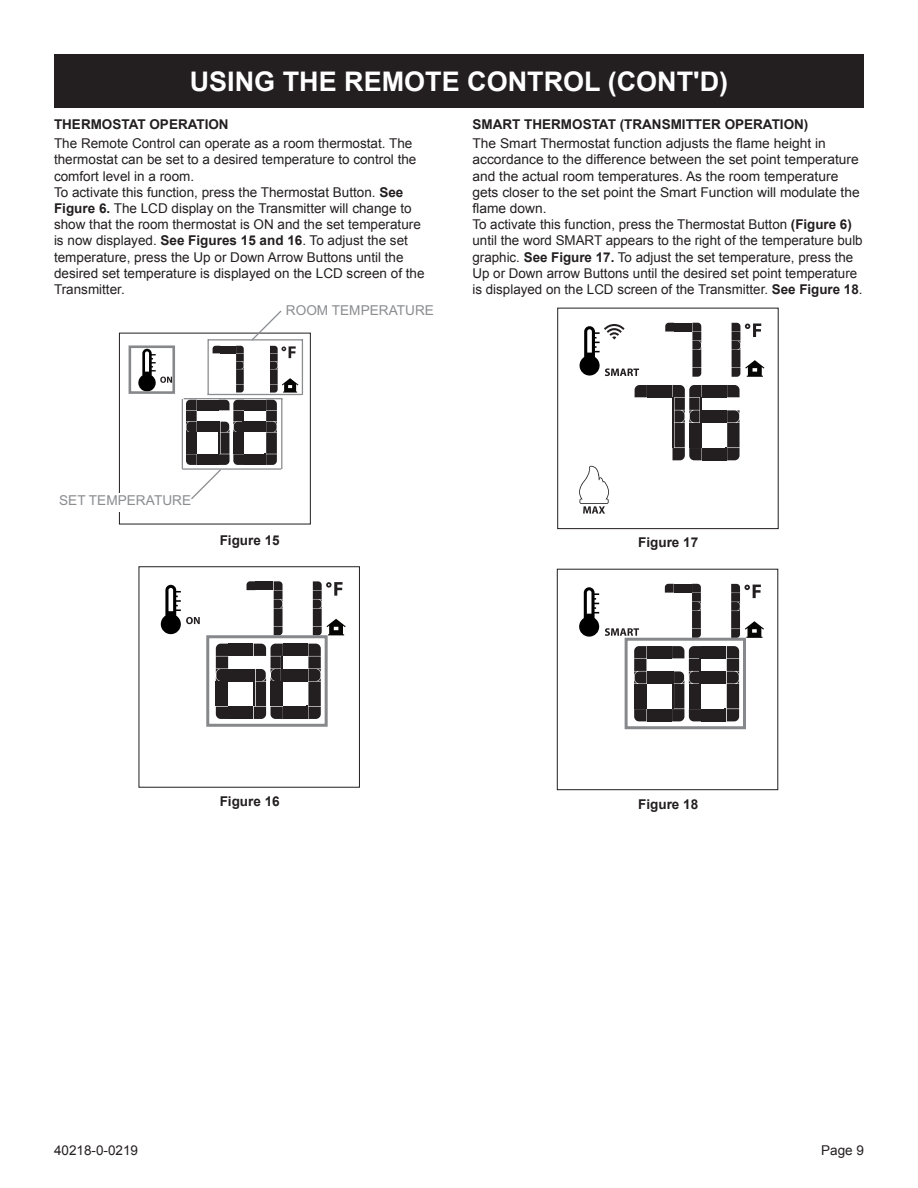
<style>
.page{position:relative;width:918px;height:1188px;background:#fff}
.page>*{position:absolute;margin:0;border:0;box-sizing:border-box;transform-origin:0 0}
.t1{font:700 27px "Arial";color:#fff}
.t2{font:13.65px "Arial";color:#8b8d90}
.t3{font:13.5px/16.2px "Arial";color:#231f20}
.t4{font:700 13.5px "Arial";color:#231f20}
.s1{font-weight:700}
</style>
<div class="page">
<svg style="left:138px;top:349px;width:33px;height:41px"></svg>
<div style="left:119px;top:333px;width:192px;height:191px;border:1px solid #231f20"></div>
<div style="left:129px;top:345px;width:46px;height:49px;border:3px solid #86888b"></div>
<hr style="left:208px;top:394px;width:94px;height:1px;background:#8b8d90">
<hr style="left:182px;top:399px;width:1px;height:70px;background:#8b8d90">
<hr style="left:182px;top:468px;width:99px;height:2px;background:#8b8d90">
<hr style="left:302px;top:339px;width:1px;height:56px;background:#8b8d90">
<hr style="left:209px;top:339px;width:94px;height:2px;background:#8b8d90">
<hr style="left:184px;top:398px;width:99px;height:1px;background:#8b8d90">
<div style="left:55px;top:493px;width:136px;height:18px;background:#fff"></div>
<svg style="left:186px;top:310px;width:112px;height:189px"></svg>
<svg style="left:161px;top:585px;width:39px;height:49px"></svg>
<div style="left:283px;top:707px;width:25px;height:12px;background:#231f20"></div>
<div style="left:283px;top:644px;width:25px;height:12px;background:#231f20"></div>
<div style="left:283px;top:669px;width:25px;height:12px;background:#231f20"></div>
<svg style="left:247px;top:581px;width:8px;height:9px"></svg>
<svg style="left:274px;top:581px;width:9px;height:54px"></svg>
<div style="left:256px;top:581px;width:17px;height:9px;background:#231f20"></div>
<div style="left:229px;top:707px;width:24px;height:12px;background:#231f20"></div>
<svg style="left:216px;top:644px;width:12px;height:75px"></svg>
<svg style="left:254px;top:644px;width:29px;height:75px"></svg>
<div style="left:229px;top:644px;width:24px;height:12px;background:#231f20"></div>
<div style="left:229px;top:669px;width:24px;height:12px;background:#231f20"></div>
<svg style="left:313px;top:581px;width:33px;height:54px"></svg>
<svg style="left:306px;top:644px;width:15px;height:75px"></svg>
<div style="left:206px;top:635px;width:122px;height:92px;border:3px solid #86888b"></div>
<div style="left:54px;top:54px;width:810px;height:54px;background:#231f20"></div>
<svg style="left:580px;top:324px;width:59px;height:52px"></svg>
<div style="left:702px;top:448px;width:25px;height:12px;background:#231f20"></div>
<svg style="left:727px;top:385px;width:13px;height:12px"></svg>
<div style="left:702px;top:385px;width:25px;height:12px;background:#231f20"></div>
<div style="left:702px;top:410px;width:25px;height:12px;background:#231f20"></div>
<svg style="left:665px;top:323px;width:9px;height:9px"></svg>
<svg style="left:692px;top:323px;width:9px;height:54px"></svg>
<div style="left:674px;top:323px;width:18px;height:9px;background:#231f20"></div>
<svg style="left:635px;top:385px;width:12px;height:12px"></svg>
<svg style="left:672px;top:385px;width:30px;height:75px;background:#4f4c4d"></svg>
<div style="left:647px;top:385px;width:25px;height:12px;background:#231f20"></div>
<div style="left:557px;top:308px;width:221px;height:221px;border:1px solid #231f20"></div>
<svg style="left:579px;top:466px;width:30px;height:48px"></svg>
<svg style="left:732px;top:323px;width:32px;height:54px"></svg>
<svg style="left:725px;top:410px;width:15px;height:50px"></svg>
<div style="left:633px;top:340px;width:35px;height:27px;background:#fff"></div>
<div style="left:702px;top:709px;width:24px;height:12px;background:#231f20"></div>
<div style="left:702px;top:646px;width:24px;height:12px;background:#231f20"></div>
<div style="left:702px;top:671px;width:24px;height:13px;background:#231f20"></div>
<svg style="left:665px;top:584px;width:9px;height:9px"></svg>
<svg style="left:692px;top:584px;width:9px;height:54px"></svg>
<div style="left:674px;top:584px;width:18px;height:9px;background:#231f20"></div>
<div style="left:647px;top:709px;width:25px;height:12px;background:#231f20"></div>
<svg style="left:634px;top:646px;width:12px;height:75px"></svg>
<svg style="left:672px;top:646px;width:29px;height:75px"></svg>
<div style="left:647px;top:646px;width:25px;height:12px;background:#231f20"></div>
<div style="left:647px;top:671px;width:25px;height:13px;background:#231f20"></div>
<div style="left:557px;top:569px;width:221px;height:221px;border:1px solid #231f20"></div>
<svg style="left:731px;top:584px;width:33px;height:54px"></svg>
<svg style="left:725px;top:646px;width:14px;height:75px"></svg>
<div style="left:625px;top:638px;width:121px;height:91px;border:3px solid #86888b"></div>
<svg style="left:579px;top:587px;width:60px;height:50px"></svg>
<h1 class="t1" style="left:190px;top:63px;width:466px">USING THE REMOTE CONTROL (Cont</h1>
<h1 class="t1" style="left:693px;top:63px;width:36px">'d)</h1>
<p class="t4" style="left:472px;top:115px;width:20px">Smart</p>
<p class="t4" style="left:524px;top:115px;width:19px">Thermostat</p>
<p class="t4" style="left:620px;top:115px;width:23px">(Transmitter</p>
<p class="t4" style="left:725px;top:115px;width:20px">Operation</p>
<p class="t4" style="left:804px;top:115px;width:6px">)</p>
<p class="t3" style="left:472px;top:136px;width:392px">The Smart Thermostat function adjusts the flame height in accordance to the difference between the set point temperature and the actual room temperatures. As the room temperature gets closer to the set point the Smart Function will modulate the flame down.<br>To activate this function, press the Thermostat Button <span class="s1">(Figure 6) </span>until the word SMART appears to the right of the temperature bulb graphic. <span class="s1">See Figure 17.</span> To adjust the set temperature, press the Up or Down arrow Buttons until the desired set point temperature is displayed on the LCD screen of the Transmitter. <span class="s1">See Figure 18</span>.</p>
<p class="t4" style="left:54px;top:115px;width:19px">Thermostat</p>
<p class="t4" style="left:149px;top:115px;width:20px">Operation</p>
<p class="t3" style="left:54px;top:136px;width:372px">The Remote Control can operate as a room thermostat. The thermostat can be set to a desired temperature to control the comfort level in a room.<br>To activate this function, press the Thermostat Button. <span class="s1">See Figure 6.</span> The LCD display on the Transmitter will change to show that the room thermostat is ON and the set temperature is now displayed. <span class="s1">See Figures 15 and 16</span>. To adjust the set temperature, press the Up or Down Arrow Buttons until the desired set temperature is displayed on the LCD screen of the Transmitter.</p>
<p class="t2" style="left:286px;top:303px;width:150px">ROOM TEMPERATURE</p>
<p class="t2" style="left:59px;top:492px;width:134px">SET TEMPERATURE</p>
<p class="t4" style="left:220px;top:531px;width:62px">Figure 15</p>
<p class="t4" style="left:220px;top:792px;width:62px">Figure 16</p>
<p class="t4" style="left:638px;top:534px;width:62px">Figure 17</p>
<p class="t4" style="left:638px;top:795px;width:62px">Figure 18</p>
<p class="t3" style="left:54px;top:1143px;width:86px">40218-0-0219</p>
<p class="t3" style="left:821px;top:1143px;width:44px">Page 9</p>
</div>
